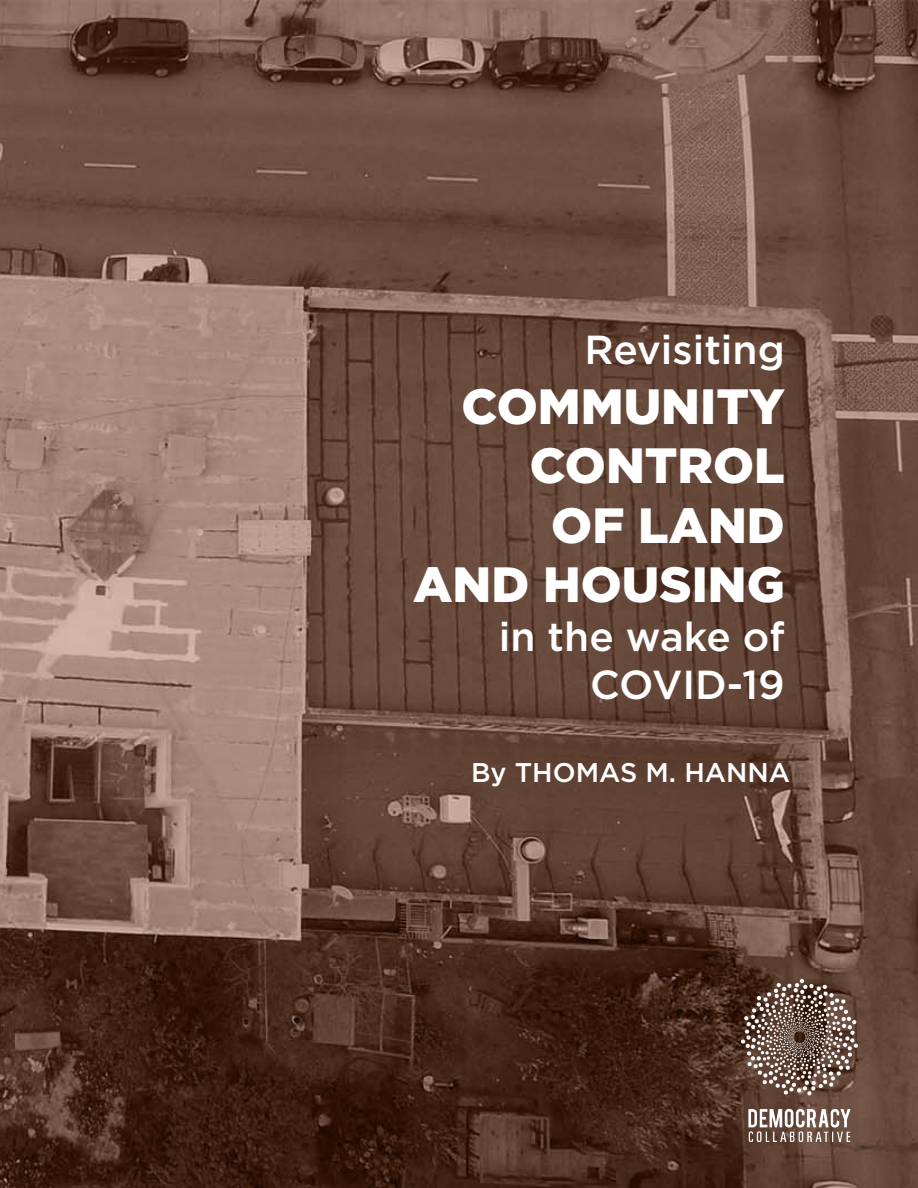
<style>
.page{position:relative;width:918px;height:1188px;background:#fff}
.page>*{position:absolute;margin:0;border:0;box-sizing:border-box;transform-origin:0 0}
.Footnote{font:900 49.5px/59.4px "Gotham";color:#fff;text-align:right}
.Footnote-2{font:500 40.5px "Gotham";color:#fff}
.Subtitle{font:500 27px "Gotham";color:#fff}
</style>
<div class="page">
<img style="left:0;top:0;width:918px;height:1188px">
<img style="left:741px;top:979px;width:117px;height:163px">
<p class="Footnote-2" style="left:585px;top:327px;width:202px">Revisiting</p>
<p class="Footnote" style="left:462px;top:375px;width:325px">COMMUNITY</p>
<p class="Footnote" style="left:413px;top:435px;width:373px">CONTROL<br>OF LAND<br>AND HOUSING</p>
<p class="Footnote-2" style="left:499px;top:613px;width:288px">in the wake of</p>
<p class="Footnote-2" style="left:590px;top:662px;width:196px">COVID-19</p>
<p class="Subtitle" style="left:471px;top:757px;width:320px">By THOMAS M. HANNA</p>
</div>
